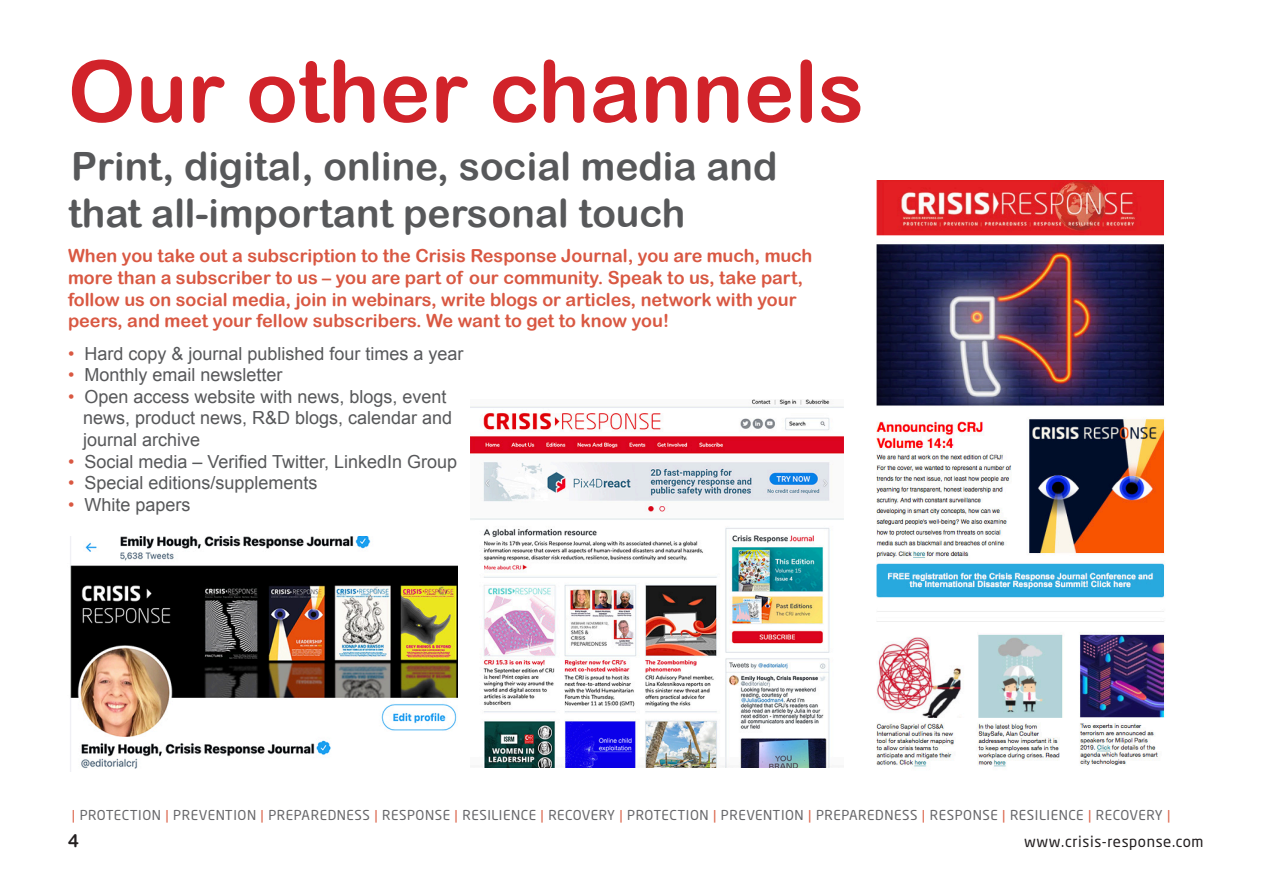
<style>
.page{position:relative;width:1263px;height:893px;background:#fff}
.page>*{position:absolute;margin:0;border:0;box-sizing:border-box;transform-origin:0 0}
.t1{font:85.5px "Arial Rounded MT Bold";color:#d1232a}
.t2{font:39px/46.8px "Arial Rounded MT Bold";color:#57585a}
.t3{font:18px/21.6px "Arial Rounded MT Bold";color:#d95842}
.t4{font:18px "Arial";color:#57585a}
.t5{font:18px "Arial Rounded MT Bold";color:#231f20}
.t6{font:15px "Neo Sans W1 G";letter-spacing:.04em;color:#231f20}
.t7{font:13.5px "Neo Sans W1 G";letter-spacing:.04em;color:#67676a}
.s1{color:#d95842}
.s2{color:#dc674e}
</style>
<div class="page">
<img style="left:471px;top:399px;width:372px;height:368px">
<img style="left:876px;top:181px;width:289px;height:586px">
<img style="left:70px;top:536px;width:387px;height:236px">
<p class="t1" style="left:68px;top:41px;width:798px">Our other channels</p>
<p class="t2" style="left:68px;top:142px;width:711px">Print, digital, online, social media and that all-important personal touch</p>
<p class="t3" style="left:68px;top:245px;width:746px">When you take out a subscription to the Crisis Response Journal, you are much, much more than a subscriber to us – you are part of our community. Speak to us, take part, follow us on social media, join in webinars, write blogs or articles, network with your peers, and meet your fellow subscribers. We want to get to know you!</p>
<p class="t4" style="left:68px;top:342px;width:397px"><span class="s1">•</span> Hard copy &amp; journal published four times a year</p>
<p class="t4" style="left:68px;top:363px;width:216px"><span class="s1">•</span> Monthly email newsletter</p>
<p class="t4" style="left:68px;top:385px;width:380px"><span class="s1">•</span> Open access website with news, blogs, event</p>
<p class="t4" style="left:83px;top:406px;width:371px">news, product news, R&amp;D blogs, calendar and</p>
<p class="t4" style="left:83px;top:428px;width:119px">journal archive</p>
<p class="t4" style="left:68px;top:450px;width:391px"><span class="s1">•</span> Social media – Verified Twitter, LinkedIn Group</p>
<p class="t4" style="left:68px;top:471px;width:251px"><span class="s1">•</span> Special editions/supplements</p>
<p class="t4" style="left:68px;top:493px;width:124px"><span class="s1">•</span> White papers</p>
<p class="t7" style="left:72px;top:807px;width:1100px"><span class="s2">|</span> PROTECTION <span class="s2">|</span> PREVENTION <span class="s2">|</span> PREPAREDNESS <span class="s2">|</span> RESPONSE <span class="s2">|</span> RESILIENCE <span class="s2">|</span> RECOVERY <span class="s2">|</span> PROTECTION <span class="s2">|</span> PREVENTION <span class="s2">|</span> PREPAREDNESS <span class="s2">|</span> RESPONSE <span class="s2">|</span> RESILIENCE <span class="s2">|</span> RECOVERY <span class="s2">|</span></p>
<p class="t5" style="left:68px;top:829px;width:12px">4</p>
<p class="t6" style="left:1024px;top:832px;width:181px">www.crisis-response.com</p>
</div>
